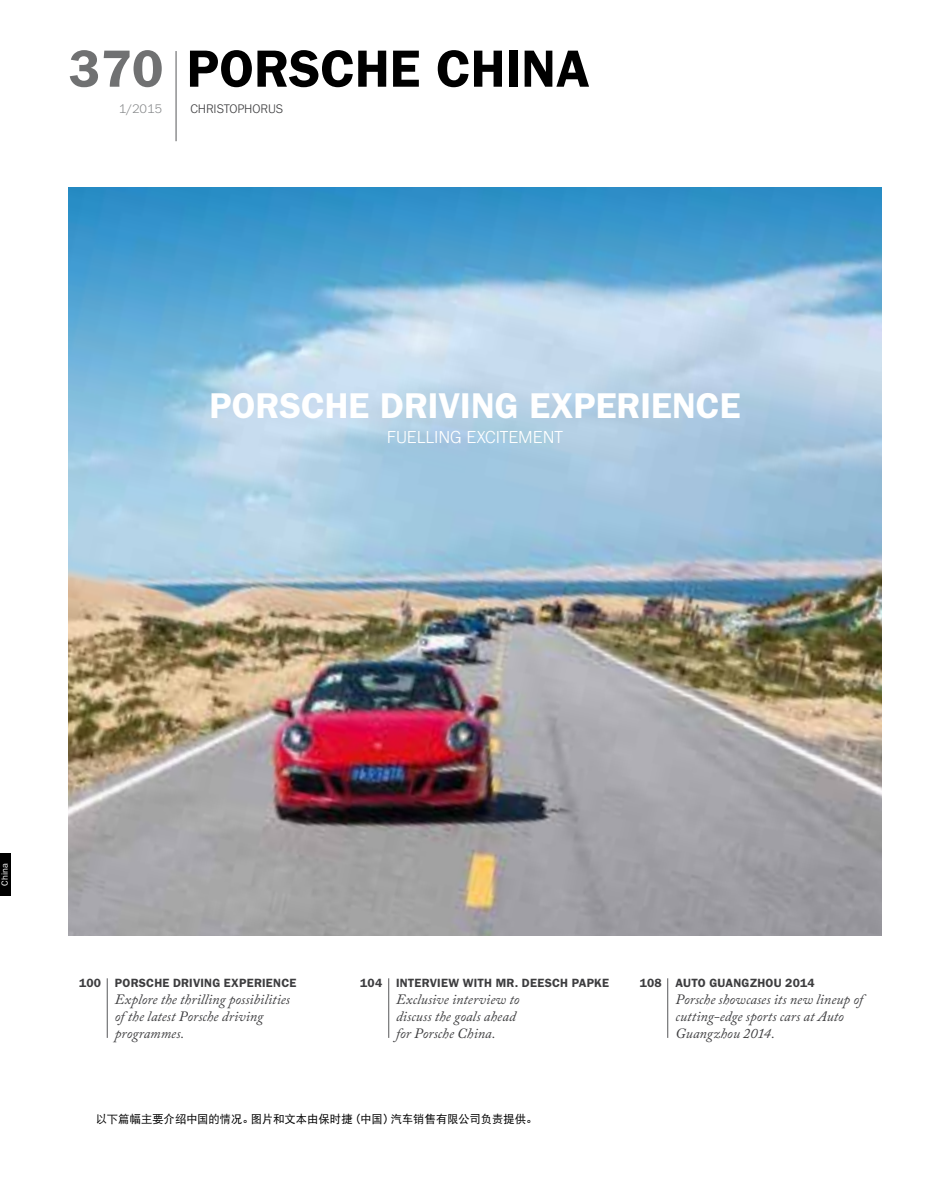
<style>
.page{position:relative;width:932px;height:1191px;background:#fff}
.page>*{position:absolute;margin:0;border:0;box-sizing:border-box;transform-origin:0 0}
.t1{font:600 52.5px "ITC Franklin Gothic Std";color:#000}
.t2{font:600 36px "ITC Franklin Gothic Std";color:#fff}
.t3{font:300 18px "Franklin Gothic URW";color:#fff}
.t4{font:italic 14.25px/17px "Adobe Caslon Pro";letter-spacing:.005em;color:#3d3d3f}
.t5{font:300 12.9px "Franklin Gothic URW";letter-spacing:-.01em;color:#3d3d3f}
.t6{font:300 12.9px "Franklin Gothic URW";color:#86888a}
.t7{font:600 12px "ITC Franklin Gothic Std";letter-spacing:.015em;color:#3d3d3f}
.t8{font:11.25px "DFP Hei W5";color:#000}
.t9{font:9px "ITC Franklin Gothic Std";letter-spacing:.02em;color:#fff}
.s1{color:#707172}
</style>
<div class="page">
<img style="left:68px;top:187px;width:813px;height:748px">
<hr style="left:176px;top:51px;width:1px;height:90px;background:#57585a">
<hr style="left:107px;top:978px;width:1px;height:60px;background:#57585a">
<hr style="left:388px;top:978px;width:1px;height:60px;background:#57585a">
<hr style="left:667px;top:978px;width:1px;height:60px;background:#57585a">
<div style="left:0;top:853px;width:11px;height:42px;background:#000"></div>
<h1 class="t1" style="left:69px;top:38px;width:522px"><span class="s1">370</span> PORSCHE CHINA</h1>
<p class="t6" style="left:119px;top:101px;width:45px">1/2015</p>
<p class="t5" style="left:190px;top:101px;width:94px">CHRISTOPHORUS</p>
<h2 class="t2" style="left:209px;top:385px;width:532px">PORSCHE DRIVING EXPERIENCE</h2>
<p class="t3" style="left:387px;top:425px;width:178px">FUELLING EXCITEMENT</p>
<p class="t9" style="left:-1px;top:886px;width:25px;rotate:-90deg">China</p>
<p class="t7" style="left:79px;top:975px;width:219px">100 PORSCHE DRIVING EXPERIENCE</p>
<p class="t4" style="left:115px;top:990px;width:177px">Explore the thrilling possibilities of the latest Porsche driving programmes.</p>
<p class="t7" style="left:360px;top:975px;width:250px">104 INTERVIEW WITH MR. DEESCH PAPKE</p>
<p class="t4" style="left:396px;top:990px;width:125px">Exclusive interview to discuss the goals ahead for Porsche China.</p>
<p class="t8" style="left:96px;top:1112px;width:442px">以下篇幅主要介绍中国的情况。图片和文本由保时捷（中国）汽车销售有限公司负责提供。</p>
<p class="t7" style="left:639px;top:975px;width:176px">108 AUTO GUANGZHOU 2014</p>
<p class="t4" style="left:675px;top:990px;width:189px">Porsche showcases its new lineup of cutting-edge sports cars at Auto<br>Guangzhou 2014.</p>
</div>
